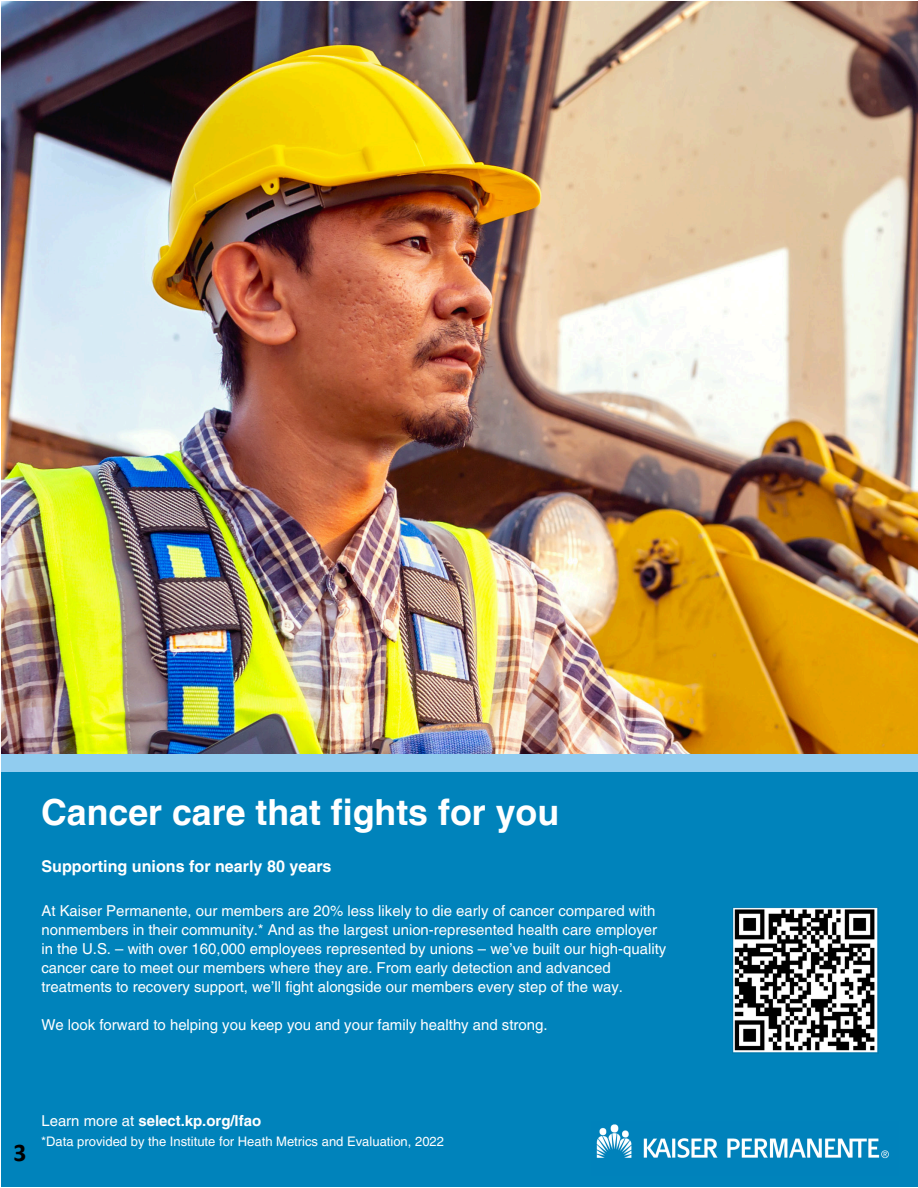
<style>
.page{position:relative;width:918px;height:1188px;background:#fff}
.page>*{position:absolute;margin:0;border:0;box-sizing:border-box;transform-origin:0 0}
.t1{font:700 36px "Helvetica LT Pro";color:#fff}
.t2{font:700 25.5px "Calibri";color:#000}
.t3{font:700 16.2px "Helvetica LT Pro";color:#fff}
.t4{font:15px/19px "Helvetica LT Pro";color:#fff}
.t5{font:700 15px "Helvetica LT Pro";color:#fff}
.t6{font:13.2px "Helvetica LT Pro";color:#fff}
.s1{font-weight:400}
</style>
<div class="page">
<img style="left:1px;top:1px;width:917px;height:753px">
<div style="left:1px;top:763px;width:917px;height:424px;background:#0083bb"></div>
<div style="left:1px;top:754px;width:917px;height:18px;background:#91ccef"></div>
<img style="left:596px;top:1124px;width:293px;height:35px">
<img style="left:732px;top:907px;width:146px;height:147px">
<p class="t1" style="left:41px;top:791px;width:520px">Cancer care that fights for you</p>
<p class="t3" style="left:41px;top:856px;width:292px">Supporting unions for nearly 80 years</p>
<p class="t4" style="left:41px;top:902px;width:626px">At Kaiser Permanente, our members are 20% less likely to die early of cancer compared with nonmembers in their community.* And as the largest union-represented health care employer in the U.S. – with over 160,000 employees represented by unions – we’ve built our high-quality cancer care to meet our members where they are. From early detection and advanced treatments to recovery support, we’ll fight alongside our members every step of the way.</p>
<p class="t4" style="left:41px;top:1016px;width:508px">We look forward to helping you keep you and your family healthy and strong.</p>
<p class="t2" style="left:13px;top:1134px;width:14px">3</p>
<p class="t5" style="left:41px;top:1111px;width:221px"><span class="s1">Learn more at</span> select.kp.org/lfao</p>
<p class="t6" style="left:41px;top:1134px;width:405px">*Data provided by the Institute for Heath Metrics and Evaluation, 2022</p>
</div>
